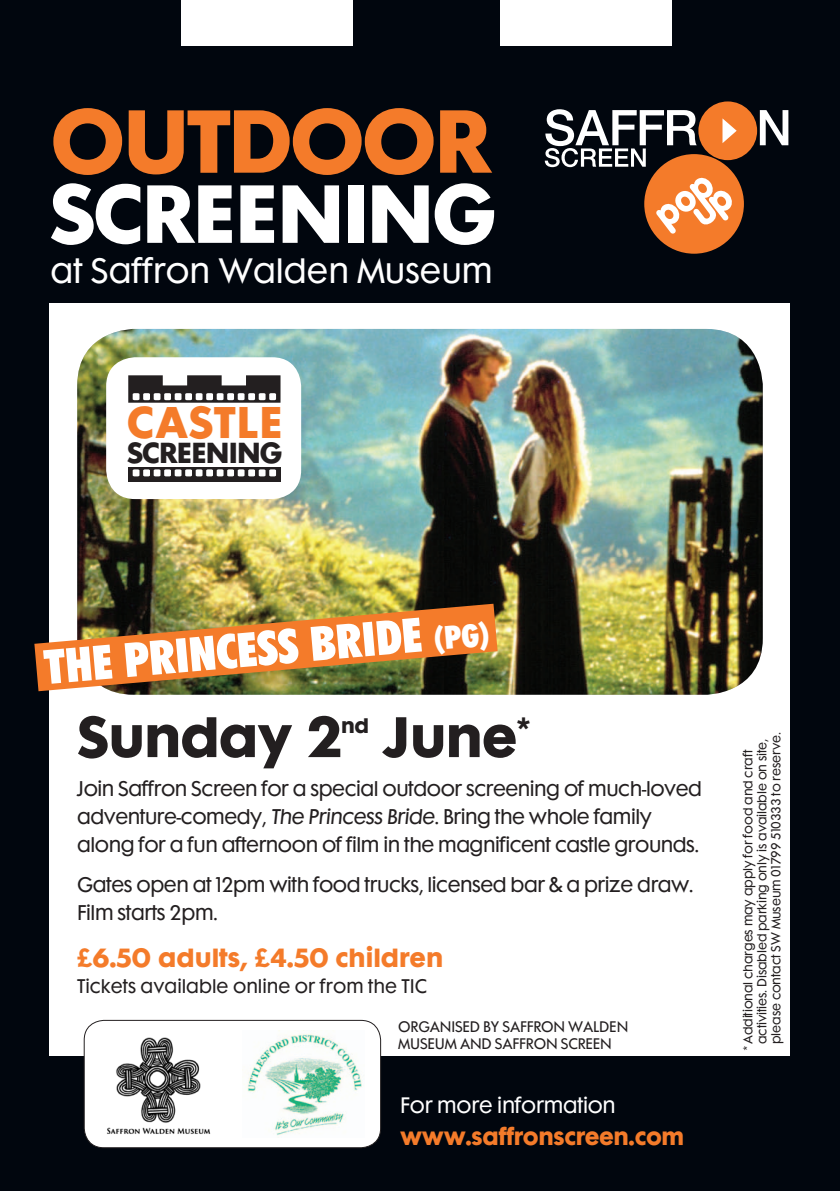
<style>
.page{position:relative;width:840px;height:1191px;background:#fff}
.page>*{position:absolute;margin:0;border:0;box-sizing:border-box;transform-origin:0 0}
.t1{font:700 81.4px "Cg Futura Maxi";letter-spacing:-.05em;color:#f47b2a}
.t2{font:700 75px "Cg Futura Maxi";color:#fff}
.t3{font:700 52px "Cg Futura Maxi";letter-spacing:-.02em;color:#231f20}
.t4{font:900 condensed 47.6px "Futura BT";color:#fff}
.t5{font:700 40.4px "Cg Futura Maxi";color:#f47b2a}
.t6{font:32.2px "Cg Futura Maxi";color:#fff}
.t7{font:700 26.4px "Cg Futura Maxi";letter-spacing:-.06em;color:#231f20}
.t8{font:700 24px "Cg Futura Maxi";color:#f47b2a}
.t9{font:700 22px "Cg Futura Maxi";letter-spacing:-.015em;color:#f47b2a}
.t10{font:20.4px "Cg Futura Maxi";letter-spacing:-.015em;color:#fff}
.t11{font:19.4px/28px "Cg Futura Maxi";letter-spacing:-.025em;color:#231f20}
.t12{font:700 19.2px "Cg Futura Maxi";color:#231f20}
.t13{font:18px "Cg Futura Maxi";color:#231f20}
.t14{font:14px/16.8px "Cg Futura Maxi";letter-spacing:-.015em;color:#231f20}
.t15{font:12px/14px "Cg Futura Maxi";letter-spacing:-.01em;color:#231f20}
.s1{font-size:32px}
</style>
<div class="page">
<div style="left:0;top:0;width:839px;height:1191px;background:#01060e"></div>
<div style="left:50px;top:303px;width:739px;height:753px;background:#fff"></div>
<div style="left:500px;top:0;width:171px;height:46px;background:#fff"></div>
<div style="left:181px;top:0;width:171px;height:46px;background:#fff"></div>
<div style="left:644px;top:154px;width:99px;height:100px;background:#f47b2a;border-radius:50%"></div>
<svg style="left:759px;top:110px;width:29px;height:35px"></svg>
<svg style="left:544px;top:109px;width:152px;height:58px"></svg>
<div style="left:698px;top:101px;width:58px;height:59px;background:#f47b2a;border-radius:50%"></div>
<svg style="left:722px;top:118px;width:14px;height:25px"></svg>
<svg style="left:656px;top:177px;width:76px;height:57px"></svg>
<div style="left:84px;top:1020px;width:296px;height:127px;background:#fff;border-radius:20px"></div>
<div style="left:84px;top:1020px;width:297px;height:128px;border:1px solid #231f20;border-radius:20px"></div>
<img style="left:247px;top:1030px;width:115px;height:106px">
<img style="left:107px;top:1037px;width:104px;height:97px">
<img style="left:77px;top:329px;width:685px;height:365px">
<img style="left:34px;top:576px;width:513px;height:143px">
<div style="left:106px;top:357px;width:195px;height:142px;background:#fff;border-radius:29px"></div>
<div style="left:128px;top:467px;width:152px;height:15px;background:#231f20"></div>
<svg style="left:128px;top:375px;width:152px;height:28px"></svg>
<svg style="left:133px;top:469px;width:143px;height:7px"></svg>
<h1 class="t1" style="left:50px;top:88px;width:437px">OUTDOOR</h1>
<h2 class="t2" style="left:50px;top:165px;width:140px">SCREEN</h2>
<h2 class="t2" style="left:341px;top:165px;width:157px">ING</h2>
<h3 class="t6" style="left:50px;top:251px;width:443px">at Saffron Walden Museum</h3>
<h3 class="t5" style="left:126px;top:396px;width:159px">CASTLE</h3>
<h3 class="t7" style="left:127px;top:435px;width:157px">SCREENING</h3>
<h3 class="t4" style="left:42px;top:638px;width:447px;rotate:-5deg">THE PRINCESS BRIDE <span class="s1">(PG)</span></h3>
<h3 class="t3" style="left:77px;top:703px;width:266px">Sunday 2</h3>
<p class="t12" style="left:341px;top:712px;width:29px">nd</p>
<h3 class="t3" style="left:383px;top:703px;width:149px">June<sup>*</sup></h3>
<p class="t11" style="left:77px;top:776px;width:626px">Join Saffron Screen for a special outdoor screening of much-loved adventure-comedy, The Princess Bride. Bring the whole family along for a fun afternoon of film in the magnificent castle grounds.</p>
<p class="t11" style="left:77px;top:871px;width:617px">Gates open at 12pm with food trucks, licensed bar &amp; a prize draw.<br>Film starts 2pm.</p>
<p class="t8" style="left:77px;top:942px;width:367px">£6.50 adults, £4.50 children</p>
<p class="t13" style="left:77px;top:975px;width:334px">Tickets available online or from the TIC</p>
<p class="t14" style="left:398px;top:1019px;width:231px">Organised by Saffron Walden<br>Museum and Saffron Screen</p>
<p class="t10" style="left:400px;top:1093px;width:217px">For more information</p>
<p class="t9" style="left:400px;top:1122px;width:285px">www.saffronscreen.com</p>
<p class="t15" style="left:741px;top:1044px;width:313px;text-indent:-8px;rotate:-90deg">* Additional charges may apply for food and craft activities. Disabled parking only is available on site, please contact SW Museum 01799 510333 to reserve.</p>
</div>
